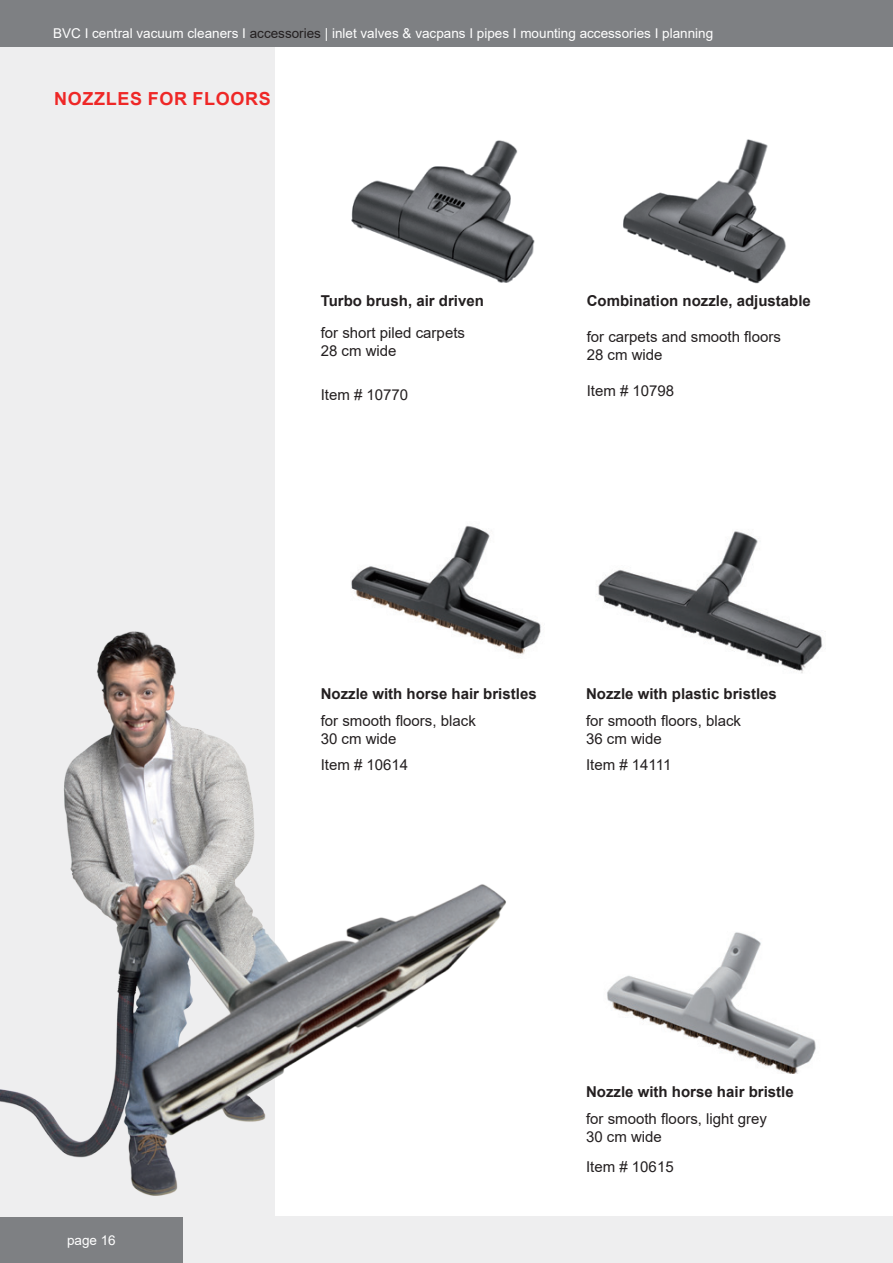
<style>
.page{position:relative;width:893px;height:1263px;background:#fff}
.page>*{position:absolute;margin:0;border:0;box-sizing:border-box;transform-origin:0 0}
.t1{font:700 18px "Arial";letter-spacing:.035em;color:#ee2726}
.t2{font:15px/18px "Arial";color:#231f20}
.t3{font:700 15px "Arial";color:#231f20}
.t4{font:13.5px "Arial";color:#fff}
.s1{color:#231f20}
</style>
<div class="page">
<div style="left:2px;top:1216px;width:891px;height:47px;background:#eeeeef"></div>
<div style="left:0;top:0;width:893px;height:47px;background:#7e8083"></div>
<div style="left:0;top:1216px;width:183px;height:47px;background:#7e8083"></div>
<div style="left:0;top:47px;width:274px;height:1169px;background:#eeeeef"></div>
<img style="left:598px;top:531px;width:225px;height:142px">
<img style="left:623px;top:139px;width:163px;height:145px">
<img style="left:351px;top:525px;width:190px;height:121px">
<img style="left:351px;top:140px;width:184px;height:143px">
<img style="left:607px;top:932px;width:209px;height:141px">
<img style="left:0;top:604px;width:529px;height:605px">
<p class="t4" style="left:53px;top:24px;width:662px">BVC I central vacuum cleaners I <span class="s1">accessories</span> | inlet valves &amp; vacpans I pipes I mounting accessories I planning</p>
<p class="t1" style="left:54px;top:86px;width:218px">Nozzles for Floors</p>
<p class="t3" style="left:321px;top:290px;width:165px">Turbo brush, air driven</p>
<p class="t2" style="left:321px;top:323px;width:146px">for short piled carpets<br>28 cm wide</p>
<p class="t2" style="left:321px;top:386px;width:89px">Item # 10770</p>
<p class="t3" style="left:587px;top:290px;width:226px">Combination nozzle, adjustable</p>
<p class="t2" style="left:587px;top:328px;width:196px">for carpets and smooth floors<br>28 cm wide</p>
<p class="t2" style="left:587px;top:382px;width:89px">Item # 10798</p>
<p class="t3" style="left:321px;top:684px;width:217px">Nozzle with horse hair bristles</p>
<p class="t2" style="left:321px;top:711px;width:157px">for smooth floors, black<br>30 cm wide</p>
<p class="t2" style="left:321px;top:756px;width:89px">Item # 10614</p>
<p class="t3" style="left:586px;top:684px;width:192px">Nozzle with plastic bristles</p>
<p class="t2" style="left:586px;top:711px;width:157px">for smooth floors, black<br>36 cm wide</p>
<p class="t2" style="left:586px;top:756px;width:87px">Item # 14111</p>
<p class="t4" style="left:67px;top:1230px;width:50px">page 16</p>
<p class="t3" style="left:586px;top:1081px;width:209px">Nozzle with horse hair bristle</p>
<p class="t2" style="left:586px;top:1109px;width:182px">for smooth floors, light grey<br>30 cm wide</p>
<p class="t2" style="left:586px;top:1157px;width:89px">Item # 10615</p>
</div>
